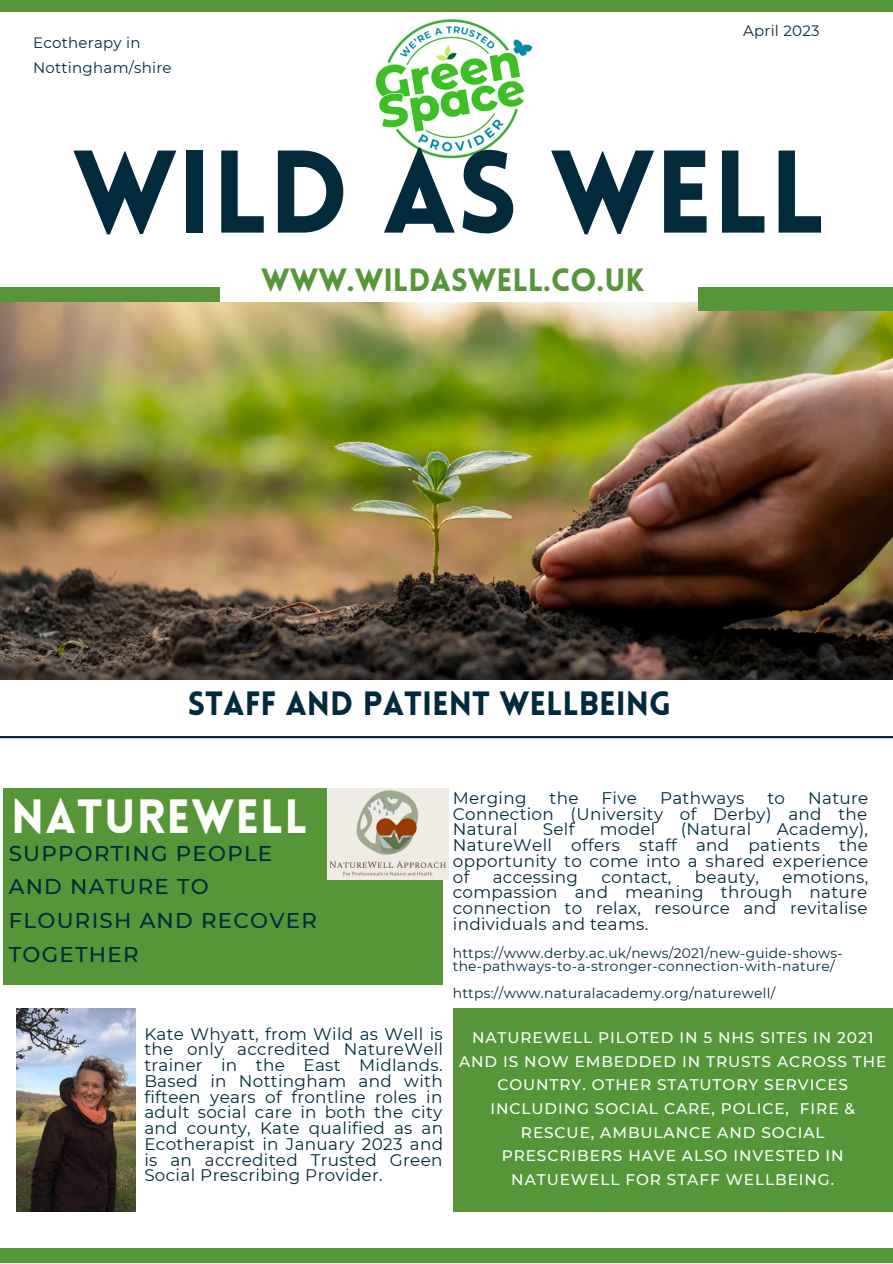
<style>
.page{position:relative;width:893px;height:1264px;background:#fff}
.page>*{position:absolute;margin:0;border:0;box-sizing:border-box;transform-origin:0 0}
.t1{font:900 114.75px "Lovelo";color:#022a3d}
.t2{font:900 46.95px "Lovelo";letter-spacing:.025em;color:#fff}
.t3{font:900 33px "Lovelo";color:#022a3d}
.t4{font:900 31.5px "Lovelo";color:#569639}
.t5{font:500 21.3px/33.8px "Montserrat";letter-spacing:.06em;color:#022a3d}
.t6{font:16.8px/15.8px "Montserrat";letter-spacing:.02em;color:#022a3d;text-align:justify}
.t7{font:500 15.3px/23.5px "Montserrat";letter-spacing:.06em;color:#fff;text-align:center}
.t8{font:15px/24.8px "Montserrat";letter-spacing:.015em;color:#022a3d}
.t9{font:13.8px/13.5px "Montserrat";letter-spacing:.02em;color:#022a3d}
</style>
<div class="page">
<div style="left:3px;top:788px;width:439px;height:197px;background:#569639"></div>
<div style="left:0;top:288px;width:220px;height:23px;background:#569639"></div>
<img style="left:0;top:302px;width:892px;height:377px">
<div style="left:698px;top:288px;width:194px;height:23px;background:#569639"></div>
<div style="left:453px;top:1008px;width:439px;height:203px;background:#569639"></div>
<div style="left:0;top:0;width:892px;height:12px;background:#569639"></div>
<div style="left:0;top:1248px;width:892px;height:14px;background:#569639"></div>
<hr style="left:0;top:736px;width:892px;height:2px;background:#022a3d">
<img style="left:327px;top:788px;width:121px;height:91px">
<img style="left:17px;top:1008px;width:119px;height:203px">
<img style="left:375px;top:19px;width:158px;height:140px">
<p class="t8" style="left:33px;top:31px;width:140px">Ecotherapy in<br>Nottingham/shire</p>
<p class="t8" style="left:743px;top:18px;width:78px">April 2023</p>
<h1 class="t1" style="left:73px;top:146px;width:754px">WILD AS WELL</h1>
<h3 class="t4" style="left:261px;top:267px;width:385px">WWW.WILDASWELL.CO.UK</h3>
<h3 class="t3" style="left:188px;top:690px;width:485px">STAFF AND PATIENT WELLBEING</h3>
<h2 class="t2" style="left:11px;top:797px;width:298px">NATUREWELL</h2>
<p class="t5" style="left:9px;top:836px;width:310px">SUPPORTING PEOPLE<br>AND NATURE TO<br>FLOURISH AND RECOVER<br>TOGETHER</p>
<p class="t6" style="left:144px;top:1025px;width:300px">Kate Whyatt, from Wild as Well is the only accredited NatureWell trainer in the East Midlands.<br>Based in Nottingham and with fifteen years of frontline roles in adult social care in both the city and county, Kate qualified as an Ecotherapist in January 2023 and is an accredited Trusted Green Social Prescribing Provider.</p>
<p class="t6" style="left:453px;top:789px;width:75px">Merging</p>
<p class="t6" style="left:549px;top:789px;width:30px">the</p>
<p class="t6" style="left:601px;top:789px;width:37px">Five</p>
<p class="t6" style="left:660px;top:789px;width:86px">Pathways</p>
<p class="t6" style="left:767px;top:789px;width:19px">to</p>
<p class="t6" style="left:453px;top:789px;width:417px;text-indent:355px">Nature Connection (University of Derby) and the Natural</p>
<p class="t6" style="left:543px;top:821px;width:33px">Self</p>
<p class="t6" style="left:599px;top:821px;width:57px">model</p>
<p class="t6" style="left:680px;top:821px;width:72px">(Natural</p>
<p class="t6" style="left:453px;top:821px;width:417px;text-indent:324px">Academy), NatureWell offers staff and patients the opportunity to come into a shared experience of</p>
<p class="t6" style="left:453px;top:868px;width:417px;text-indent:329px">emotions, compassion and meaning through nature connection to relax, resource and revitalise individuals and teams.</p>
<p class="t9" style="left:453px;top:946px;width:391px">https://www.derby.ac.uk/news/2021/new-guide-shows&shy;the-pathways-to-a-stronger-connection-with-nature/</p>
<p class="t9" style="left:453px;top:986px;width:324px">https://www.naturalacademy.org/naturewell/</p>
<p class="t6" style="left:492px;top:868px;width:87px">accessing</p>
<p class="t6" style="left:601px;top:868px;width:72px">contact,</p>
<p class="t6" style="left:694px;top:868px;width:66px">beauty,</p>
<p class="t7" style="left:459px;top:1025px;width:429px">NATUREWELL PILOTED IN 5 NHS SITES IN 2021<br>AND IS NOW EMBEDDED IN TRUSTS ACROSS THE COUNTRY. OTHER STATUTORY SERVICES INCLUDING SOCIAL CARE, POLICE, FIRE &amp; RESCUE, AMBULANCE AND SOCIAL PRESCRIBERS HAVE ALSO INVESTED IN NATUEWELL FOR STAFF WELLBEING.</p>
</div>
